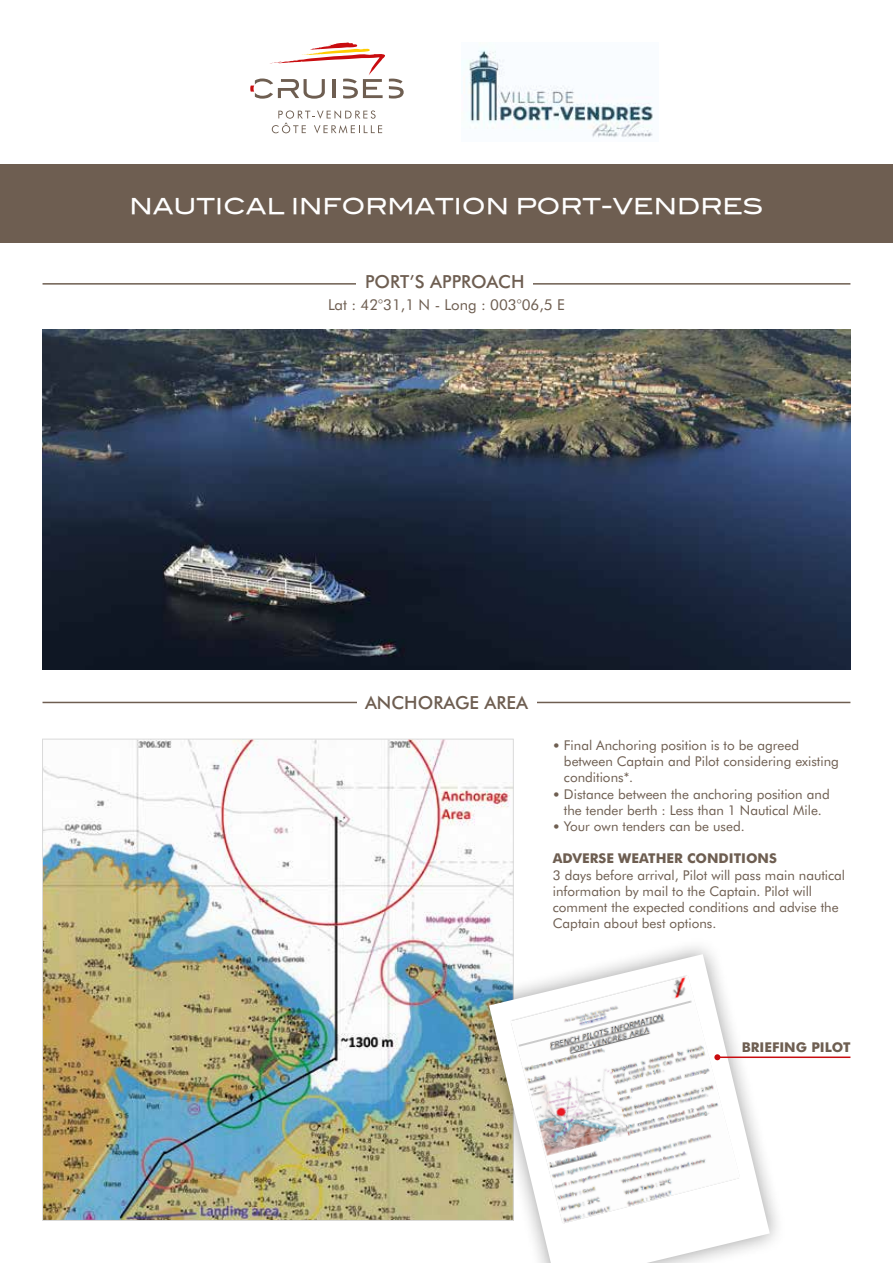
<style>
.page{position:relative;width:893px;height:1263px;background:#fff}
.page>*{position:absolute;margin:0;border:0;box-sizing:border-box;transform-origin:0 0}
.t1{font:21.9px "Blair Md ITCTT Medium";color:#fff}
.t2{font:500 18px "Futura BT";color:#6e5e51}
.t3{font:15px "Futura BT";color:#6e5e51}
.t4{font:13.5px/16.2px "Futura BT";color:#6e5e51}
.t5{font:700 13.5px "Futura BT";color:#6e5e51}
.s1{font-family:"DIN"}
</style>
<div class="page">
<svg style="left:272px;top:110px;width:110px;height:23px"></svg>
<svg style="left:250px;top:42px;width:154px;height:57px"></svg>
<img style="left:462px;top:48px;width:191px;height:90px">
<div style="left:0;top:164px;width:893px;height:78px;background:#6e5e51"></div>
<img style="left:43px;top:330px;width:807px;height:340px">
<img style="left:44px;top:741px;width:467px;height:478px">
<hr style="left:43px;top:283px;width:807px;height:2px;background:#6e5e51">
<hr style="left:43px;top:702px;width:807px;height:1px;background:#6e5e51">
<div style="left:356px;top:266px;width:177px;height:31px;background:#fff"></div>
<div style="left:356px;top:687px;width:180px;height:31px;background:#fff"></div>
<div style="left:472px;top:937px;width:315px;height:326px;background:#000;opacity:.4"></div>
<svg style="left:489px;top:954px;width:281px;height:309px"></svg>
<img style="left:501px;top:965px;width:255px;height:275px">
<hr style="left:717px;top:1056px;width:133px;height:2px;background:#c90c0f">
<svg style="left:714px;top:1054px;width:6px;height:6px"></svg>
<h1 class="t1" style="left:129px;top:188px;width:636px">NAUTICAL INFORMATION PORT-VENDRES</h1>
<h2 class="t2" style="left:365px;top:271px;width:161px">PORT’S APPROACH</h2>
<p class="t3" style="left:328px;top:296px;width:238px">Lat : 42°31,1 N - Long : 003°06,5 E</p>
<h2 class="t2" style="left:365px;top:692px;width:164px">ANCHORAGE AREA</h2>
<p class="t4" style="left:564px;top:737px;width:276px;text-indent:-11px"><span class="s1">•</span> Final Anchoring position is to be agreed between Captain and Pilot considering existing conditions*.</p>
<p class="t4" style="left:553px;top:785px;width:278px;text-align:center"><span class="s1">•</span> Distance between the anchoring position and the tender berth : Less than 1 Nautical Mile.</p>
<p class="t4" style="left:553px;top:818px;width:193px"><span class="s1">•</span> Your own tenders can be used.</p>
<p class="t5" style="left:553px;top:850px;width:226px">ADVERSE WEATHER CONDITIONS</p>
<p class="t4" style="left:553px;top:866px;width:294px">3 days before arrival, Pilot will pass main nautical information by mail to the Captain. Pilot will comment the expected conditions and advise the Captain about best options.</p>
<p class="t5" style="left:742px;top:1038px;width:110px">BRIEFING PILOT</p>
</div>
